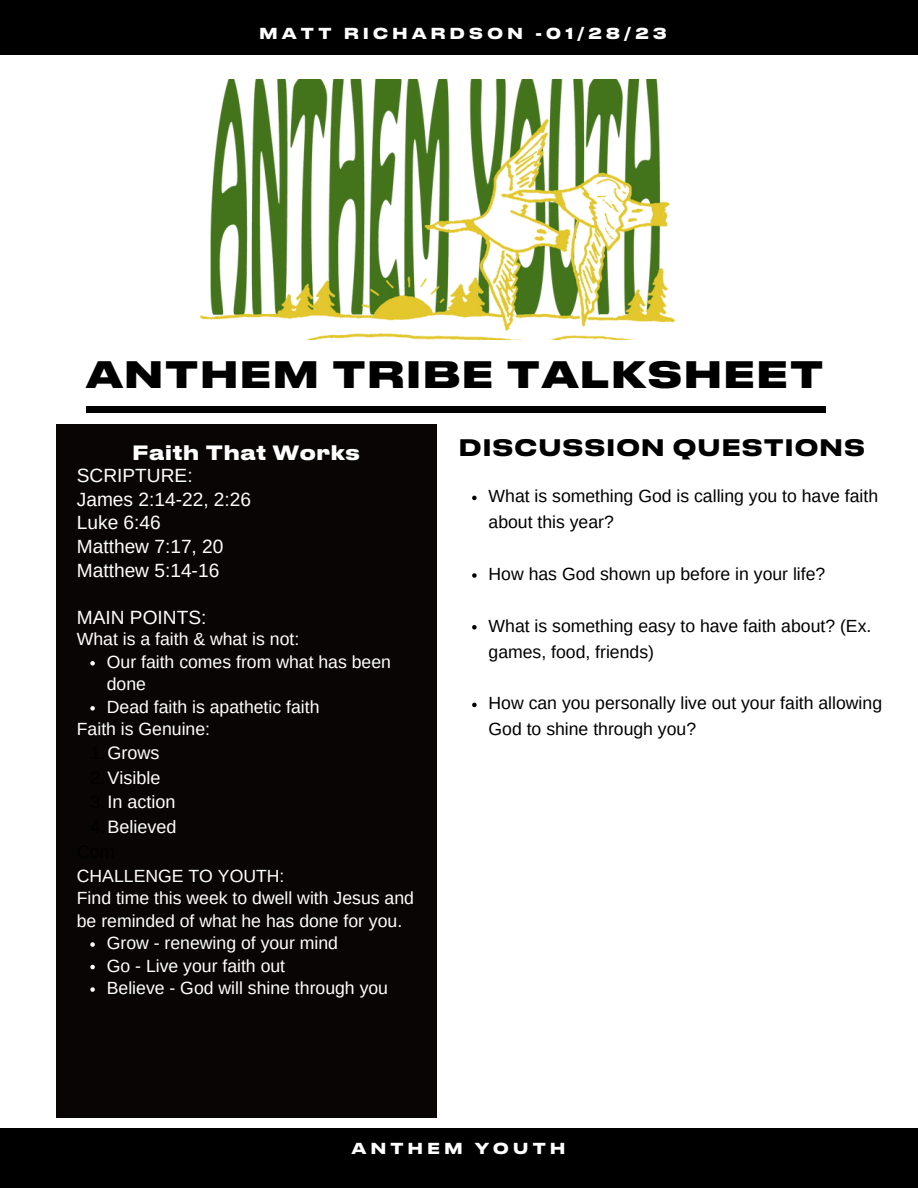
<style>
.page{position:relative;width:918px;height:1188px;background:#fff}
.page>*{position:absolute;margin:0;border:0;box-sizing:border-box;transform-origin:0 0}
.t1{font:800 36px "Druk Text Wide Cyr";letter-spacing:.02em;color:#000}
.t2{font:700 22.5px "Druk Text Wide Cyr";letter-spacing:.02em;color:#000}
.t3{font:700 19.5px "Druk Text Wide Cyr";color:#fff}
.t4{font:19.2px/23.7px "Arimo";color:#fff}
.t5{font:18px "Arimo";color:#fff}
.t6{font:17.7px/22.5px "Arimo";color:#fff}
.t7{font:17.55px/25.8px "Arimo";color:#000}
.t8{font:700 15px "Druk Text Wide Cyr";letter-spacing:.25em;color:#fff}
.s1{color:#000}
</style>
<div class="page">
<div style="left:0;top:0;width:918px;height:55px;background:#000"></div>
<div style="left:87px;top:406px;width:739px;height:7px;background:#000"></div>
<div style="left:56px;top:424px;width:380px;height:694px;background:#090505"></div>
<div style="left:0;top:1129px;width:918px;height:59px;background:#000"></div>
<img style="left:200px;top:79px;width:476px;height:260px">
<svg style="left:90px;top:661px;width:5px;height:5px"></svg>
<svg style="left:90px;top:706px;width:5px;height:5px"></svg>
<svg style="left:90px;top:942px;width:5px;height:5px"></svg>
<svg style="left:90px;top:965px;width:5px;height:4px"></svg>
<svg style="left:90px;top:987px;width:5px;height:5px"></svg>
<svg style="left:472px;top:496px;width:5px;height:4px"></svg>
<svg style="left:472px;top:573px;width:5px;height:5px"></svg>
<svg style="left:472px;top:625px;width:5px;height:5px"></svg>
<svg style="left:472px;top:703px;width:5px;height:4px"></svg>
<p class="t8" style="left:259px;top:23px;width:409px">MATT RICHARDSON -01/28/23</p>
<p class="t1" style="left:86px;top:350px;width:740px">ANTHEM TRIBE TALKSHEET</p>
<h4 class="t3" style="left:132px;top:439px;width:230px">Faith That Works</h4>
<p class="t4" style="left:77px;top:464px;width:176px">SCRIPTURE:<br>James 2:14-22, 2:26<br>Luke 6:46<br>Matthew 7:17, 20<br>Matthew 5:14-16</p>
<h3 class="t4" style="left:77px;top:605px;width:131px">MAIN POINTS:</h3>
<h3 class="t6" style="left:77px;top:628px;width:224px">What is a faith &amp; what is not:</h3>
<h4 class="t6" style="left:107px;top:650px;width:286px">Our faith comes from what has been done</h4>
<h4 class="t6" style="left:107px;top:695px;width:214px">Dead faith is apathetic faith</h4>
<h4 class="t6" style="left:77px;top:718px;width:135px">Faith is Genuine:</h4>
<h4 class="t5" style="left:91px;top:743px;width:70px"><span class="s1">1.</span>Grows</h4>
<h4 class="t5" style="left:91px;top:767px;width:71px"><span class="s1">2.</span>Visible</h4>
<h4 class="t5" style="left:91px;top:792px;width:86px"><span class="s1">3.</span>In action</h4>
<h4 class="t5" style="left:91px;top:817px;width:87px"><span class="s1">4.</span>Believed</h4>
<h4 class="t6" style="left:77px;top:864px;width:339px">CHALLENGE TO YOUTH:<br>Find time this week to dwell with Jesus and be reminded of what he has done for you.</h4>
<h4 class="t6" style="left:107px;top:932px;width:233px">Grow - renewing of your mind</h4>
<h4 class="t6" style="left:107px;top:954px;width:180px">Go - Live your faith out</h4>
<h4 class="t6" style="left:107px;top:977px;width:283px">Believe - God will shine through you</h4>
<h1 class="t2" style="left:459px;top:432px;width:408px">DISCUSSION QUESTIONS</h1>
<h4 class="t7" style="left:489px;top:483px;width:391px">What is something God is calling you to have faith about this year?</h4>
<h2 class="t7" style="left:489px;top:561px;width:338px">How has God shown up before in your life?</h2>
<h4 class="t7" style="left:489px;top:613px;width:384px">What is something easy to have faith about? (Ex. games, food, friends)</h4>
<h4 class="t7" style="left:489px;top:690px;width:395px">How can you personally live out your faith allowing<br>God to shine through you?</h4>
<h4 class="t8" style="left:352px;top:1138px;width:216px">ANTHEM YOUTH</h4>
</div>
